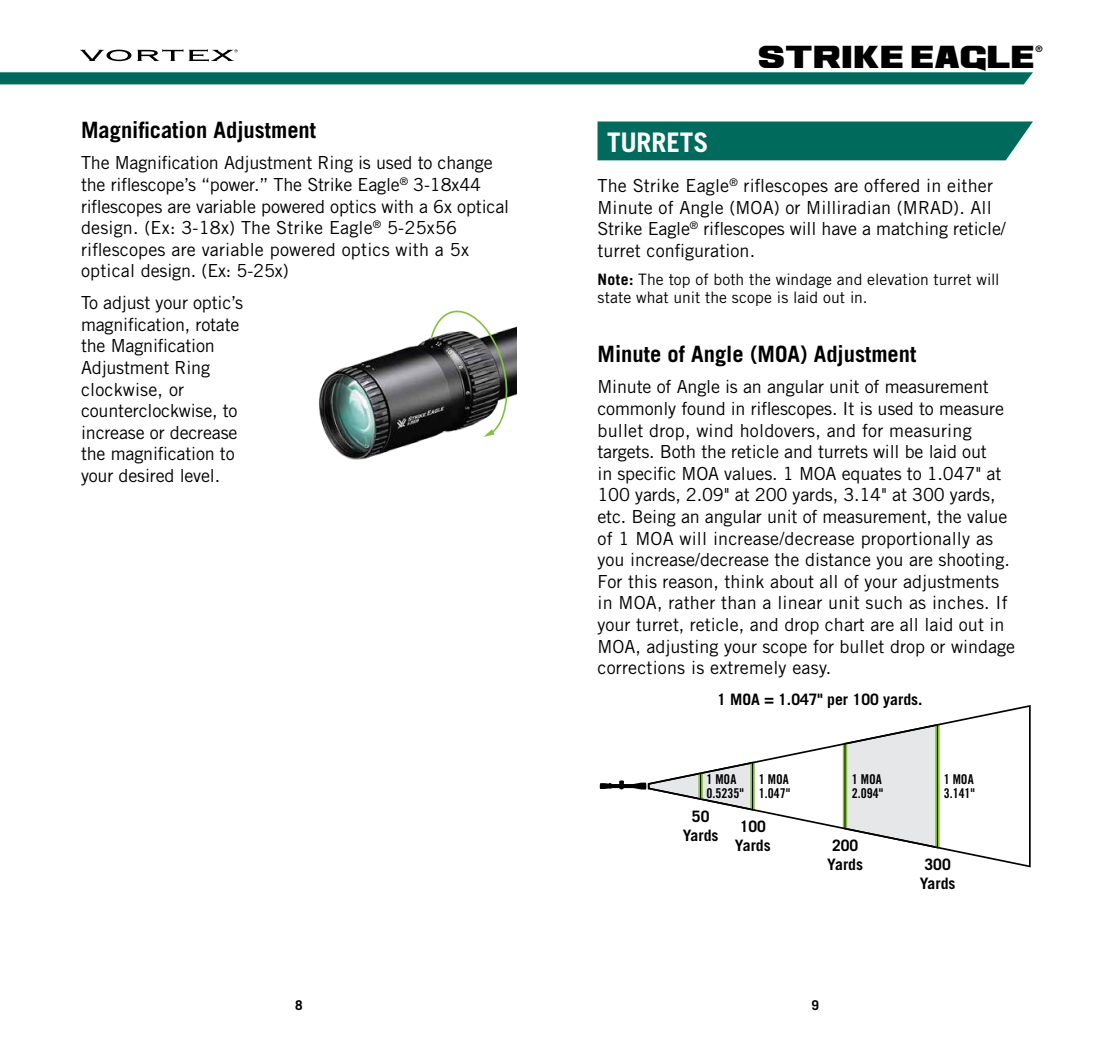
<style>
.page{position:relative;width:1114px;height:1053px;background:#fff}
.page>*{position:absolute;margin:0;border:0;box-sizing:border-box;transform-origin:0 0}
.t1{font:700 27px "Trade Gothic LT Std";color:#fff}
.t2{font:24.75px "Ash";letter-spacing:.005em;color:#000}
.t3{font:700 22.5px "Trade Gothic LT Std";color:#000}
.t4{font:18px/21.6px "Trade Gothic LT Std";letter-spacing:-.01em;color:#000}
.t5{font:15.75px/18px "Trade Gothic LT Std";letter-spacing:.005em;color:#000}
.t6{font:700 15.75px/18.9px "Trade Gothic LT Std";color:#000;text-align:center}
.t7{font:13.5px/13.5px "Trade Gothic LT Std Bd Cn 20";color:#000}
.t8{font:700 13.5px "Trade Gothic LT Std";color:#000}
.t9{font:9px "Trade Gothic LT Std Bd Cn 20";color:#000}
.s1{font-weight:700}
</style>
<div class="page">
<svg style="left:0;top:72px;width:1033px;height:12px;background:#076f60"></svg>
<svg style="left:80px;top:49px;width:158px;height:12px"></svg>
<img style="left:318px;top:326px;width:198px;height:134px">
<svg style="left:430px;top:310px;width:81px;height:127px"></svg>
<div style="left:597px;top:122px;width:436px;height:38px;background:#006b5c"></div>
<svg style="left:754px;top:705px;width:277px;height:163px"></svg>
<svg style="left:600px;top:761px;width:154px;height:50px"></svg>
<p class="t3" style="left:81px;top:116px;width:237px">Magnification Adjustment</p>
<p class="t4" style="left:81px;top:152px;width:430px">The Magnification Adjustment Ring is used to change the riflescope’s “power.” The Strike Eagle<sup>®</sup> 3-18x44 riflescopes are variable powered optics with a 6x optical design. (Ex: 3-18x) The Strike Eagle<sup>®</sup> 5-25x56 riflescopes are variable powered optics with a 5x optical design. (Ex: 5-25x)</p>
<p class="t4" style="left:81px;top:292px;width:164px">To adjust your optic’s magnification, rotate the Magnification<br>Adjustment Ring clockwise, or counterclockwise, to increase or decrease the magnification to your desired level.</p>
<h2 class="t2" style="left:759px;top:43px;width:278px">STRIKE EAGLE</h2>
<p class="t9" style="left:1035px;top:43px;width:9px">®</p>
<h1 class="t1" style="left:607px;top:126px;width:103px">TURRETS</h1>
<p class="t4" style="left:597px;top:175px;width:410px">The Strike Eagle<sup>®</sup> riflescopes are offered in either Minute of Angle (MOA) or Milliradian (MRAD). All Strike Eagle<sup>®</sup> riflescopes will have a matching reticle/ turret configuration.</p>
<p class="t5" style="left:597px;top:270px;width:403px"><span class="s1">Note:</span> The top of both the windage and elevation turret will state what unit the scope is laid out in.</p>
<p class="t3" style="left:597px;top:340px;width:320px">Minute of Angle (MOA) Adjustment</p>
<p class="t4" style="left:597px;top:376px;width:419px">Minute of Angle is an angular unit of measurement commonly found in riflescopes. It is used to measure bullet drop, wind holdovers, and for measuring targets. Both the reticle and turrets will be laid out<br>in specific MOA values. 1 MOA equates to 1.047" at 100 yards, 2.09" at 200 yards, 3.14" at 300 yards, etc. Being an angular unit of measurement, the value of 1 MOA will increase/decrease proportionally as you increase/decrease the distance you are shooting.<br>For this reason, think about all of your adjustments in MOA, rather than a linear unit such as inches. If your turret, reticle, and drop chart are all laid out in MOA, adjusting your scope for bullet drop or windage corrections is extremely easy.</p>
<p class="t6" style="left:717px;top:690px;width:207px">1 MOA = 1.047" per 100 yards.</p>
<p class="t7" style="left:706px;top:772px;width:39px">1 MOA<br>0.5235"</p>
<p class="t7" style="left:759px;top:772px;width:33px">1 MOA<br>1.047"</p>
<p class="t7" style="left:852px;top:772px;width:33px">1 MOA<br>2.094"</p>
<p class="t7" style="left:943px;top:772px;width:33px">1 MOA<br>3.141"</p>
<p class="t6" style="left:683px;top:806px;width:37px">50<br>Yards</p>
<p class="t6" style="left:735px;top:816px;width:37px">100<br>Yards</p>
<p class="t6" style="left:827px;top:835px;width:37px">200<br>Yards</p>
<p class="t6" style="left:920px;top:855px;width:37px">300<br>Yards</p>
<p class="t8" style="left:295px;top:996px;width:9px">8</p>
<p class="t8" style="left:811px;top:996px;width:9px">9</p>
</div>
